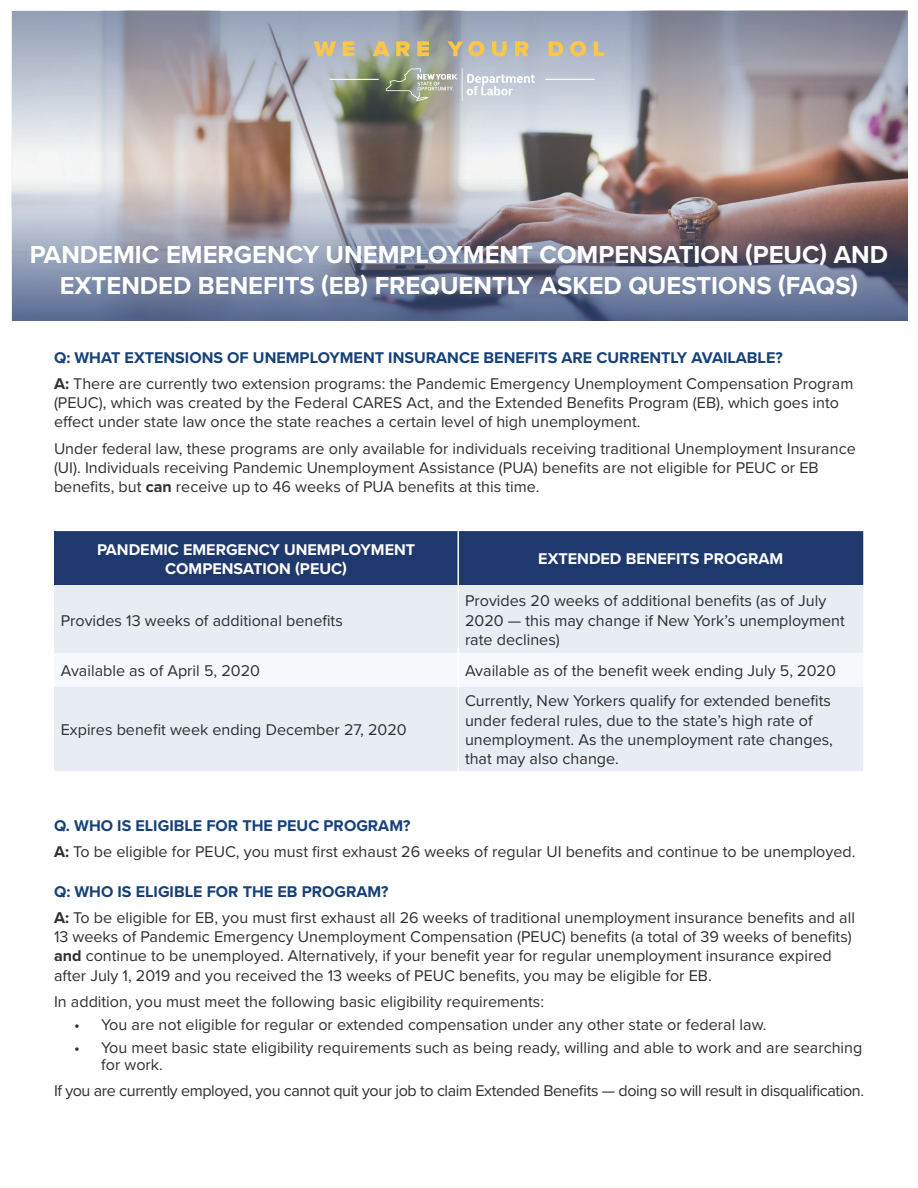
<style>
.page{position:relative;width:918px;height:1188px;background:#fff}
.page>*{position:absolute;margin:0;border:0;box-sizing:border-box;transform-origin:0 0}
.t1{font:700 25.5px/30.6px "Proxima Nova";color:#fff;text-align:center}
.t2{font:16.2px/19.4px "Proxima Nova";color:#312f30}
.t3{font:16.2px "Proxima Nova";letter-spacing:-.025em;color:#312f30}
.t4{font:700 16.2px/19.4px "Proxima Nova";color:#fff;text-align:center}
.s1{font-weight:700;color:#164179}
.s2{font-weight:700}
</style>
<div class="page">
<div style="left:54px;top:531px;width:809px;height:54px;background:#1f396f"></div>
<div style="left:54px;top:585px;width:809px;height:68px;background:#e7edf3"></div>
<svg style="left:54px;top:686px;width:809px;height:1px"></svg>
<div style="left:54px;top:687px;width:809px;height:84px;background:#e7edf3"></div>
<hr style="left:458px;top:531px;width:1px;height:54px;background:#fff">
<hr style="left:458px;top:585px;width:1px;height:68px;background:#fff">
<hr style="left:458px;top:653px;width:1px;height:34px;background:#fff">
<hr style="left:458px;top:687px;width:1px;height:84px;background:#fff">
<svg style="left:12px;top:11px;width:895px;height:155px;background:#aaa9b0"></svg>
<img style="left:12px;top:166px;width:895px;height:155px">
<svg style="left:467px;top:74px;width:68px;height:21px"></svg>
<hr style="left:462px;top:68px;width:1px;height:33px;background:#fff">
<svg style="left:386px;top:68px;width:71px;height:33px;background:#9ba28d"></svg>
<hr style="left:545px;top:79px;width:50px;height:1px;background:#fff">
<hr style="left:329px;top:79px;width:50px;height:1px;background:#fff">
<svg style="left:314px;top:41px;width:22px;height:15px"></svg>
<svg style="left:343px;top:41px;width:11px;height:15px"></svg>
<svg style="left:373px;top:41px;width:17px;height:15px"></svg>
<svg style="left:396px;top:41px;width:14px;height:15px"></svg>
<svg style="left:417px;top:41px;width:12px;height:15px"></svg>
<svg style="left:447px;top:41px;width:37px;height:15px"></svg>
<svg style="left:492px;top:41px;width:15px;height:15px"></svg>
<svg style="left:515px;top:41px;width:14px;height:15px"></svg>
<svg style="left:548px;top:41px;width:15px;height:15px"></svg>
<svg style="left:570px;top:41px;width:16px;height:15px"></svg>
<svg style="left:594px;top:41px;width:10px;height:15px"></svg>
<h1 class="t1" style="left:30px;top:239px;width:860px">PANDEMIC EMERGENCY UNEMPLOYMENT COMPENSATION (PEUC) AND<br>EXTENDED BENEFITS (EB) FREQUENTLY ASKED QUESTIONS (FAQS)</h1>
<p class="t2" style="left:54px;top:344px;width:801px;line-height:26.1px"><span class="s1">Q: WHAT EXTENSIONS OF UNEMPLOYMENT INSURANCE BENEFITS ARE CURRENTLY AVAILABLE?<br></span><span class="s2">A:</span> There are currently two extension programs: the Pandemic Emergency Unemployment Compensation Program</p>
<p class="t2" style="left:54px;top:392px;width:787px">(PEUC), which was created by the Federal CARES Act, and the Extended Benefits Program (EB), which goes into effect under state law once the state reaches a certain level of high unemployment.</p>
<p class="t2" style="left:54px;top:438px;width:803px">Under federal law, these programs are only available for individuals receiving traditional Unemployment Insurance (UI). Individuals receiving Pandemic Unemployment Assistance (PUA) benefits are not eligible for PEUC or EB benefits, but <span class="s2">can</span> receive up to 46 weeks of PUA benefits at this time.</p>
<p class="t4" style="left:97px;top:539px;width:320px">PANDEMIC EMERGENCY UNEMPLOYMENT<br>COMPENSATION (PEUC)</p>
<p class="t4" style="left:538px;top:549px;width:246px">EXTENDED BENEFITS PROGRAM</p>
<p class="t2" style="left:61px;top:610px;width:284px">Provides 13 weeks of additional benefits</p>
<p class="t2" style="left:465px;top:590px;width:381px">Provides 20 weeks of additional benefits (as of July<br>2020 — this may change if New York’s unemployment rate declines)</p>
<p class="t2" style="left:61px;top:661px;width:201px">Available as of April 5, 2020</p>
<p class="t2" style="left:465px;top:661px;width:372px">Available as of the benefit week ending July 5, 2020</p>
<p class="t2" style="left:61px;top:720px;width:348px">Expires benefit week ending December 27, 2020</p>
<p class="t2" style="left:465px;top:691px;width:370px">Currently, New Yorkers qualify for extended benefits under federal rules, due to the state’s high rate of unemployment. As the unemployment rate changes, that may also change.</p>
<p class="t2" style="left:54px;top:812px;width:803px;line-height:26.1px"><span class="s1">Q. WHO IS ELIGIBLE FOR THE PEUC PROGRAM?<br></span><span class="s2">A:</span> To be eligible for PEUC, you must first exhaust 26 weeks of regular UI benefits and continue to be unemployed.</p>
<p class="t2" style="left:54px;top:877px;width:802px;line-height:26.1px"><span class="s1">Q: WHO IS ELIGIBLE FOR THE EB PROGRAM?<br></span><span class="s2">A:</span> To be eligible for EB, you must first exhaust all 26 weeks of traditional unemployment insurance benefits and all</p>
<p class="t2" style="left:54px;top:926px;width:799px">13 weeks of Pandemic Emergency Unemployment Compensation (PEUC) benefits (a total of 39 weeks of benefits) <span class="s2">and</span> continue to be unemployed. Alternatively, if your benefit year for regular unemployment insurance expired after July 1, 2019 and you received the 13 weeks of PEUC benefits, you may be eligible for EB.</p>
<p class="t2" style="left:54px;top:991px;width:492px">In addition, you must meet the following basic eligibility requirements:</p>
<p class="t2" style="left:74px;top:1014px;width:694px">• You are not eligible for regular or extended compensation under any other state or federal law.</p>
<p class="t2" style="left:101px;top:1039px;width:763px;line-height:16.5px;text-indent:-27px">• You meet basic state eligibility requirements such as being ready, willing and able to work and are searching for work.</p>
<p class="t3" style="left:54px;top:1079px;width:812px">If you are currently employed, you cannot quit your job to claim Extended Benefits — doing so will result in disqualification.</p>
</div>
